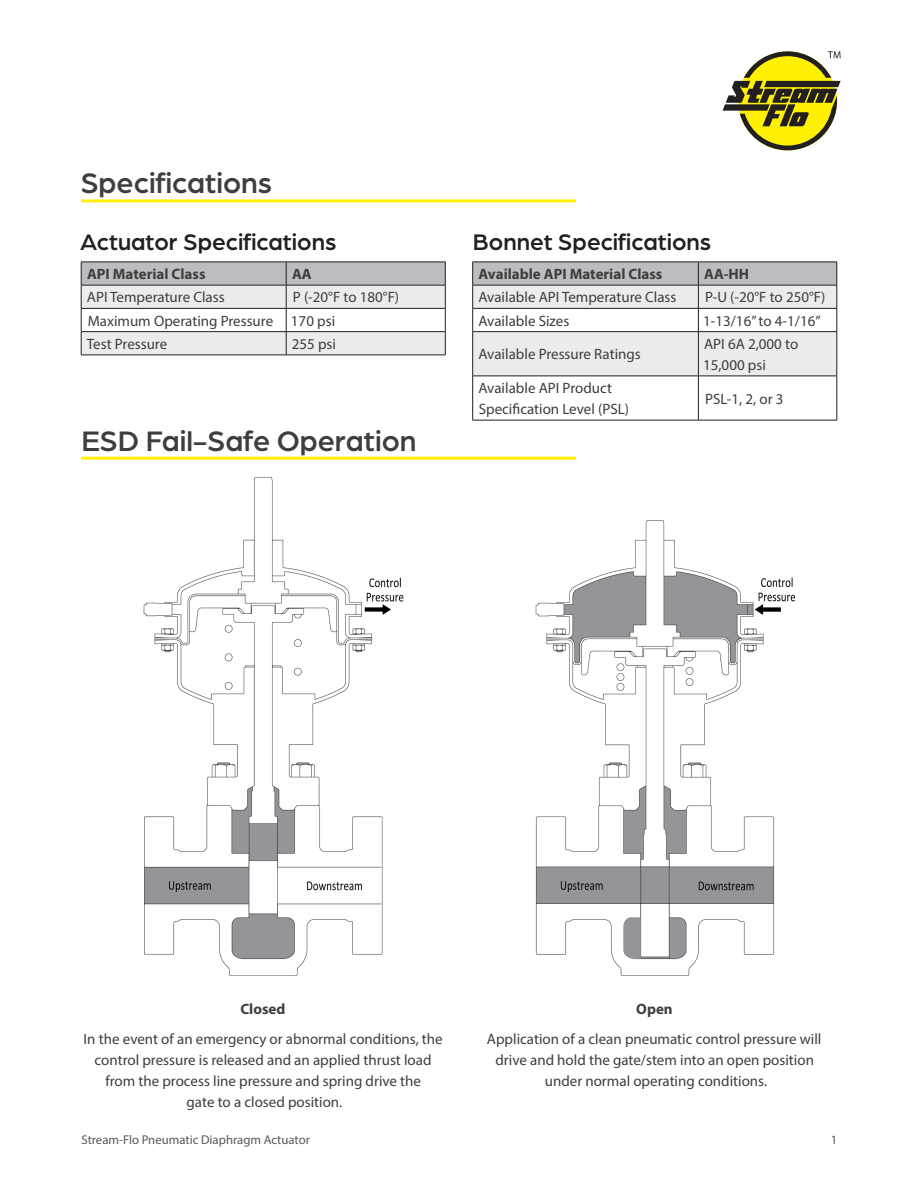
<style>
.page{position:relative;width:918px;height:1188px;background:#fff}
.page>*{position:absolute;margin:0;border:0;box-sizing:border-box;transform-origin:0 0}
.t1{font:500 30px "Arboria";color:#3e3e3f}
.t2{font:500 24px "Arboria";color:#231f20}
.Body{font:15px/21px "Myriad Pro";color:#3e3e3f;text-align:center}
.t3{font:700 15px "Myriad Pro";color:#3e3e3f}
.Body-2{font:12.75px "Myriad Pro";color:#57585a}
</style>
<div class="page">
<svg style="left:723px;top:51px;width:118px;height:99px"></svg>
<hr style="left:81px;top:199px;width:495px;height:3px;background:#fff101">
<img style="left:143px;top:477px;width:261px;height:499px">
<img style="left:535px;top:520px;width:261px;height:456px">
<svg style="left:81px;top:262px;width:365px;height:93px"></svg>
<hr style="left:81px;top:355px;width:205px;height:1px;background:#231f20">
<hr style="left:286px;top:355px;width:160px;height:1px;background:#231f20">
<svg style="left:472px;top:262px;width:366px;height:114px"></svg>
<hr style="left:472px;top:331px;width:226px;height:1px;background:#231f20">
<hr style="left:472px;top:332px;width:1px;height:44px;background:#231f20">
<hr style="left:698px;top:331px;width:139px;height:1px;background:#231f20">
<hr style="left:698px;top:332px;width:1px;height:44px;background:#231f20">
<hr style="left:837px;top:332px;width:1px;height:44px;background:#231f20">
<hr style="left:472px;top:376px;width:226px;height:1px;background:#231f20">
<hr style="left:472px;top:376px;width:1px;height:44px;background:#231f20">
<hr style="left:698px;top:376px;width:139px;height:1px;background:#231f20">
<hr style="left:698px;top:376px;width:1px;height:44px;background:#231f20">
<hr style="left:837px;top:376px;width:1px;height:44px;background:#231f20">
<hr style="left:472px;top:420px;width:226px;height:1px;background:#231f20">
<hr style="left:698px;top:420px;width:139px;height:1px;background:#231f20">
<hr style="left:81px;top:457px;width:495px;height:3px;background:#fff101">
<h1 class="t1" style="left:80px;top:163px;width:193px">Specifications</h1>
<h2 class="t2" style="left:80px;top:226px;width:258px">Actuator Specifications</h2>
<h3 class="t3" style="left:87px;top:264px;width:120px">API Material Class</h3>
<h3 class="t3" style="left:292px;top:264px;width:21px">AA</h3>
<p class="Body" style="left:87px;top:287px;width:139px">API Temperature Class</p>
<p class="Body" style="left:293px;top:287px;width:108px">P (-20°F to 180°F)</p>
<p class="Body" style="left:88px;top:310px;width:187px">Maximum Operating Pressure</p>
<p class="Body" style="left:291px;top:310px;width:46px">170 psi</p>
<p class="Body" style="left:87px;top:333px;width:82px">Test Pressure</p>
<p class="Body" style="left:292px;top:333px;width:46px">255 psi</p>
<h1 class="t1" style="left:81px;top:420px;width:337px">ESD Fail-Safe Operation</h1>
<h2 class="t2" style="left:473px;top:226px;width:240px">Bonnet Specifications</h2>
<h3 class="t3" style="left:479px;top:264px;width:185px">Available API Material Class</h3>
<h3 class="t3" style="left:704px;top:264px;width:47px">AA-HH</h3>
<p class="Body" style="left:478px;top:287px;width:200px">Available API Temperature Class</p>
<p class="Body" style="left:705px;top:287px;width:122px">P-U (-20°F to 250°F)</p>
<p class="Body" style="left:478px;top:310px;width:92px">Available Sizes</p>
<p class="Body" style="left:703px;top:310px;width:119px">1-13/16” to 4-1/16”</p>
<p class="Body" style="left:478px;top:344px;width:164px">Available Pressure Ratings</p>
<p class="Body" style="left:703px;top:333px;width:97px;text-align:left">API 6A 2,000 to<br>15,000 psi</p>
<p class="Body" style="left:478px;top:377px;width:152px;text-align:left">Available API Product<br>Specification Level (PSL)</p>
<p class="Body" style="left:705px;top:388px;width:80px">PSL-1, 2, or 3</p>
<h3 class="t3" style="left:240px;top:999px;width:47px">Closed</h3>
<p class="Body" style="left:84px;top:1028px;width:361px">In the event of an emergency or abnormal conditions, the control pressure is released and an applied thrust load from the process line pressure and spring drive the<br>gate to a closed position.</p>
<h3 class="t3" style="left:636px;top:999px;width:38px">Open</h3>
<p class="Body" style="left:487px;top:1028px;width:336px">Application of a clean pneumatic control pressure will drive and hold the gate/stem into an open position under normal operating conditions.</p>
<p class="Body-2" style="left:81px;top:1131px;width:230px">Stream-Flo Pneumatic Diaphragm Actuator</p>
<p class="Body-2" style="left:831px;top:1131px;width:8px">1</p>
</div>
